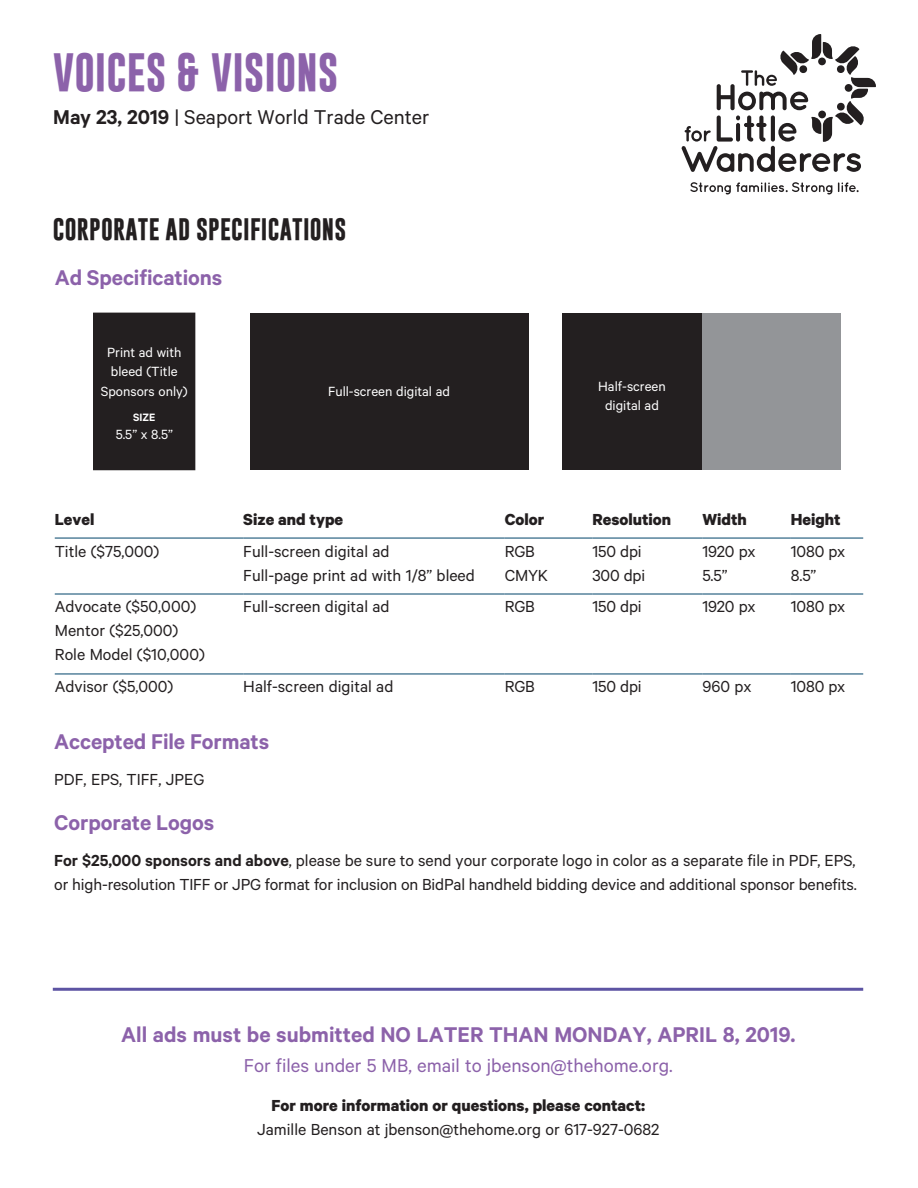
<style>
.page{position:relative;width:918px;height:1188px;background:#fff}
.page>*{position:absolute;margin:0;border:0;box-sizing:border-box;transform-origin:0 0}
.t1{font:700 39px "Gobold";color:#8c62aa}
.t2{font:600 24px "Calibre";letter-spacing:-.005em;color:#8c62aa}
.t3{font:22.5px "Calibre";color:#231f20}
.t4{font:700 22.5px "Gobold";letter-spacing:.01em;color:#231f20}
.t5{font:21px "Calibre";color:#8c62aa}
.t6{font:18px/24px "Calibre";color:#231f20}
.t7{font:700 18px "Calibre";color:#231f20}
.t8{font:15px/19.5px "Calibre";color:#fff;text-align:center}
.t9{font:600 12px "Calibre";color:#fff}
.s1{font-weight:600}
</style>
<div class="page">
<hr style="left:55px;top:538px;width:188px;height:1px;background:#00446a">
<hr style="left:243px;top:538px;width:262px;height:1px;background:#00446a">
<hr style="left:505px;top:538px;width:87px;height:1px;background:#00446a">
<hr style="left:592px;top:538px;width:110px;height:1px;background:#00446a">
<hr style="left:702px;top:538px;width:89px;height:1px;background:#00446a">
<hr style="left:791px;top:538px;width:72px;height:1px;background:#00446a">
<hr style="left:55px;top:594px;width:188px;height:1px;background:#00446a">
<hr style="left:243px;top:594px;width:262px;height:1px;background:#00446a">
<hr style="left:505px;top:594px;width:87px;height:1px;background:#00446a">
<hr style="left:592px;top:594px;width:110px;height:1px;background:#00446a">
<hr style="left:702px;top:594px;width:89px;height:1px;background:#00446a">
<hr style="left:791px;top:594px;width:72px;height:1px;background:#00446a">
<hr style="left:55px;top:674px;width:188px;height:1px;background:#00446a">
<hr style="left:243px;top:674px;width:262px;height:1px;background:#00446a">
<hr style="left:505px;top:674px;width:87px;height:1px;background:#00446a">
<hr style="left:592px;top:674px;width:110px;height:1px;background:#00446a">
<hr style="left:702px;top:674px;width:89px;height:1px;background:#00446a">
<hr style="left:791px;top:674px;width:72px;height:1px;background:#00446a">
<hr style="left:53px;top:988px;width:810px;height:3px;background:#5d54a3">
<div style="left:250px;top:313px;width:279px;height:157px;background:#231f20"></div>
<div style="left:562px;top:313px;width:279px;height:157px;background:#939598"></div>
<div style="left:562px;top:313px;width:140px;height:157px;background:#231f20"></div>
<div style="left:94px;top:313px;width:101px;height:157px;background:#231f20"></div>
<div style="left:93px;top:313px;width:102px;height:157px;border:1px solid #231f20"></div>
<svg style="left:682px;top:34px;width:194px;height:138px"></svg>
<svg style="left:690px;top:182px;width:142px;height:12px"></svg>
<svg style="left:838px;top:182px;width:21px;height:10px"></svg>
<p class="t1" style="left:53px;top:47px;width:287px">VOICES &amp; VISIONS</p>
<p class="t3" style="left:53px;top:104px;width:378px"><span class="s1">May 23, 2019</span> | Seaport World Trade Center</p>
<p class="t4" style="left:53px;top:215px;width:295px">CORPORATE AD SPECIFICATIONS</p>
<p class="t2" style="left:55px;top:263px;width:169px">Ad Specifications</p>
<p class="t8" style="left:101px;top:342px;width:88px">Print ad with bleed (Title<br>Sponsors only)</p>
<p class="t9" style="left:133px;top:410px;width:24px">SIZE</p>
<p class="t8" style="left:116px;top:424px;width:59px">5.5” x 8.5”</p>
<p class="t8" style="left:328px;top:381px;width:123px">Full-screen digital ad</p>
<p class="t8" style="left:598px;top:376px;width:69px">Half-screen</p>
<p class="t8" style="left:605px;top:395px;width:55px">digital ad</p>
<p class="t7" style="left:55px;top:508px;width:41px">Level</p>
<p class="t7" style="left:243px;top:508px;width:101px">Size and type</p>
<p class="t7" style="left:505px;top:508px;width:41px">Color</p>
<p class="t7" style="left:592px;top:508px;width:80px">Resolution</p>
<p class="t7" style="left:702px;top:508px;width:46px">Width</p>
<p class="t7" style="left:791px;top:508px;width:51px">Height</p>
<p class="t6" style="left:55px;top:538px;width:106px">Title ($75,000)</p>
<p class="t6" style="left:243px;top:538px;width:233px">Full-screen digital ad<br>Full-page print ad with 1/8” bleed</p>
<p class="t6" style="left:505px;top:538px;width:45px">RGB<br>CMYK</p>
<p class="t6" style="left:592px;top:538px;width:54px">150 dpi<br>300 dpi</p>
<p class="t6" style="left:702px;top:538px;width:55px">1920 px<br>5.5”</p>
<p class="t6" style="left:791px;top:538px;width:56px">1080 px<br>8.5”</p>
<p class="t6" style="left:55px;top:594px;width:152px">Advocate ($50,000)<br>Mentor ($25,000)<br>Role Model ($10,000)</p>
<p class="t6" style="left:243px;top:594px;width:148px">Full-screen digital ad</p>
<p class="t6" style="left:505px;top:594px;width:32px">RGB</p>
<p class="t6" style="left:592px;top:594px;width:51px">150 dpi</p>
<p class="t6" style="left:702px;top:594px;width:55px">1920 px</p>
<p class="t6" style="left:791px;top:594px;width:56px">1080 px</p>
<p class="t6" style="left:55px;top:674px;width:120px">Advisor ($5,000)</p>
<p class="t6" style="left:243px;top:674px;width:152px">Half-screen digital ad</p>
<p class="t6" style="left:505px;top:674px;width:32px">RGB</p>
<p class="t6" style="left:592px;top:674px;width:51px">150 dpi</p>
<p class="t6" style="left:702px;top:674px;width:51px">960 px</p>
<p class="t6" style="left:791px;top:674px;width:56px">1080 px</p>
<p class="t2" style="left:54px;top:728px;width:216px">Accepted File Formats</p>
<p class="t6" style="left:54px;top:767px;width:151px">PDF, EPS, TIFF, JPEG</p>
<p class="t2" style="left:54px;top:809px;width:161px">Corporate Logos</p>
<p class="t6" style="left:54px;top:848px;width:804px"><span class="s1">For $25,000 sponsors and above</span>, please be sure to send your corporate logo in color as a separate file in PDF, EPS, or high-resolution TIFF or JPG format for inclusion on BidPal handheld bidding device and additional sponsor benefits.</p>
<p class="t2" style="left:121px;top:1020px;width:676px">All ads must be submitted NO LATER THAN MONDAY, APRIL 8, 2019.</p>
<p class="t5" style="left:244px;top:1053px;width:430px">For files under 5 MB, email to jbenson@thehome.org.</p>
<p class="t7" style="left:272px;top:1094px;width:375px">For more information or questions, please contact:</p>
<p class="t6" style="left:257px;top:1117px;width:404px">Jamille Benson at jbenson@thehome.org or 617-927-0682</p>
</div>
